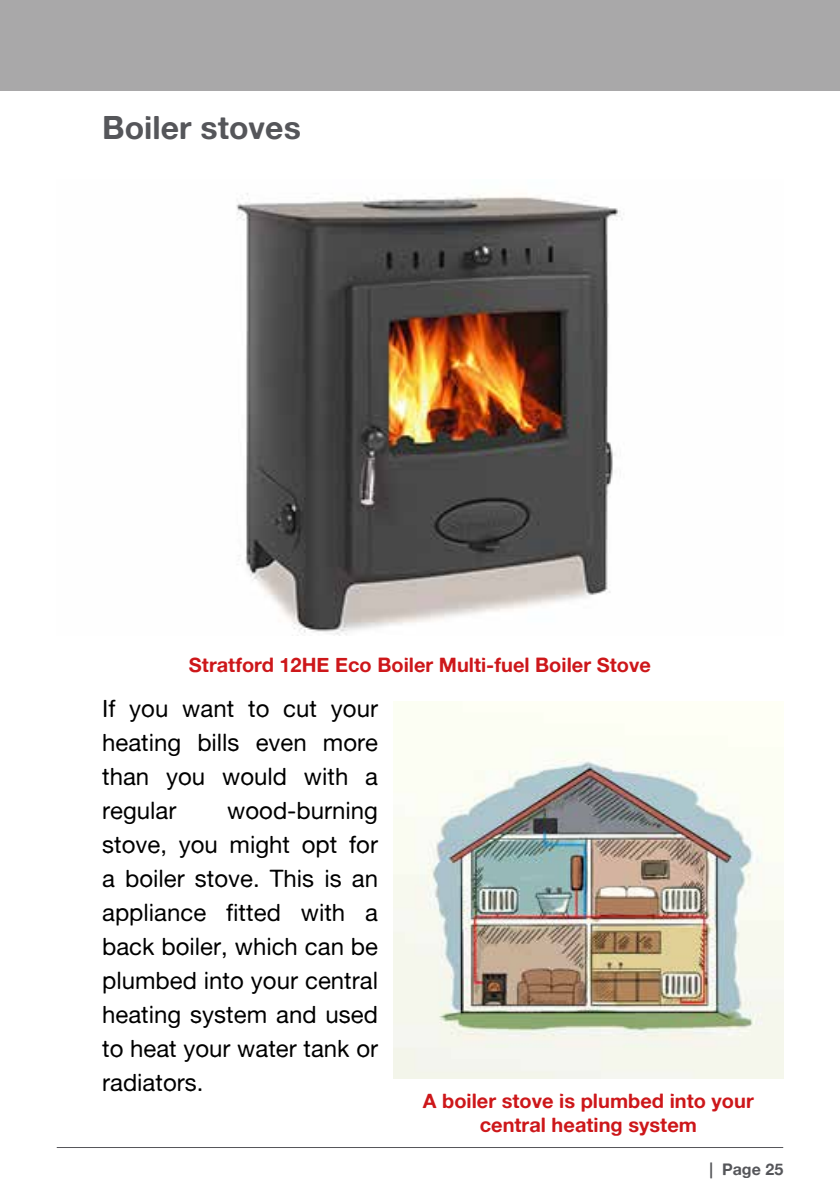
<style>
.page{position:relative;width:840px;height:1191px;background:#fff}
.page>*{position:absolute;margin:0;border:0;box-sizing:border-box;transform-origin:0 0}
.t1{font:32px "Alte Haas Grotesk Bold";color:#55565a}
.t2{font:24px/34px "Alte Haas Grotesk";color:#000;text-align:justify}
.t3{font:20px/24px "Alte Haas Grotesk Bold";color:#cd171a;text-align:center}
.t4{font:16px "Alte Haas Grotesk Bold";color:#55565a}
</style>
<div class="page">
<div style="left:0;top:0;width:839px;height:91px;background:#a9a8a9"></div>
<hr style="left:57px;top:1147px;width:725px;height:1px;background:#55565a">
<img style="left:236px;top:193px;width:388px;height:442px">
<img style="left:393px;top:701px;width:389px;height:377px">
<h1 class="t1" style="left:102px;top:108px;width:200px">Boiler stoves</h1>
<p class="t3" style="left:189px;top:652px;width:463px">Stratford 12HE Eco Boiler Multi-fuel Boiler Stove</p>
<p class="t2" style="left:102px;top:691px;width:277px">If you want to cut your heating bills even more than you would with a regular</p>
<p class="t2" style="left:102px;top:793px;width:277px;text-indent:125px">wood-burning stove, you might opt for a boiler stove. This is an appliance fitted with a back boiler, which can be plumbed into your central heating system and used to heat your water tank or radiators.</p>
<p class="t3" style="left:422px;top:1088px;width:332px">A boiler stove is plumbed into your central heating system</p>
<p class="t4" style="left:709px;top:1159px;width:75px">| Page 25</p>
</div>
